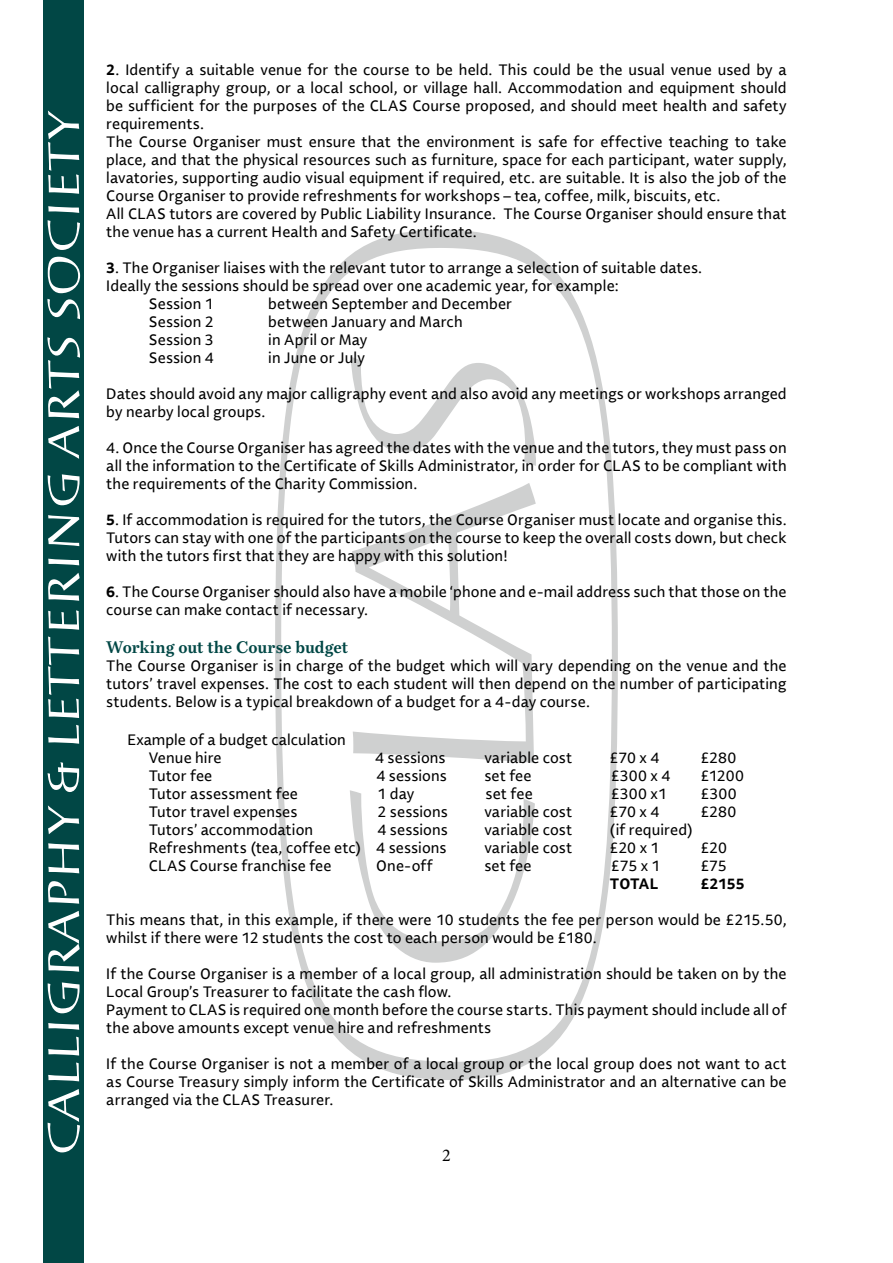
<style>
.page{position:relative;width:893px;height:1263px;background:#fff}
.page>*{position:absolute;margin:0;border:0;box-sizing:border-box;transform-origin:0 0}
.t1{font:18px "Minion Pro";color:#000}
.t2{font:700 16.5px "Bressay Trial";letter-spacing:-.005em;color:#014745}
.t3{font:15px/18px "Lemance Trial";letter-spacing:.01em;color:#000}
.t4{font:700 15px "Lemance Trial";letter-spacing:-.005em;color:#000}
.s1{font-weight:700}
</style>
<div class="page">
<div style="left:44px;top:0;width:40px;height:1263px;background:#014745"></div>
<svg style="left:48px;top:1089px;width:32px;height:63px"></svg>
<svg style="left:48px;top:1062px;width:31px;height:19px"></svg>
<svg style="left:48px;top:1037px;width:31px;height:18px"></svg>
<svg style="left:48px;top:1023px;width:31px;height:7px"></svg>
<svg style="left:48px;top:982px;width:32px;height:31px"></svg>
<svg style="left:48px;top:911px;width:32px;height:61px"></svg>
<svg style="left:48px;top:881px;width:31px;height:23px"></svg>
<svg style="left:48px;top:843px;width:31px;height:30px"></svg>
<svg style="left:48px;top:805px;width:31px;height:29px"></svg>
<svg style="left:48px;top:762px;width:31px;height:30px"></svg>
<svg style="left:48px;top:725px;width:31px;height:19px"></svg>
<svg style="left:48px;top:636px;width:31px;height:82px"></svg>
<svg style="left:48px;top:610px;width:31px;height:20px"></svg>
<svg style="left:48px;top:573px;width:32px;height:28px"></svg>
<svg style="left:48px;top:559px;width:31px;height:6px"></svg>
<svg style="left:48px;top:515px;width:31px;height:31px"></svg>
<svg style="left:48px;top:474px;width:32px;height:31px"></svg>
<svg style="left:48px;top:426px;width:31px;height:33px"></svg>
<svg style="left:47px;top:337px;width:33px;height:81px"></svg>
<svg style="left:47px;top:256px;width:33px;height:63px"></svg>
<svg style="left:48px;top:220px;width:32px;height:30px"></svg>
<svg style="left:48px;top:206px;width:31px;height:7px"></svg>
<svg style="left:48px;top:111px;width:31px;height:83px"></svg>
<svg style="left:275px;top:229px;width:343px;height:851px"></svg>
<svg style="left:350px;top:790px;width:185px;height:173px"></svg>
<svg style="left:352px;top:483px;width:184px;height:280px"></svg>
<svg style="left:351px;top:357px;width:185px;height:109px"></svg>
<p class="t3" style="left:106px;top:61px;width:682px"><span class="s1">2</span>. Identify a suitable venue for the course to be held. This could be the usual venue used by a local calligraphy group, or a local school, or village hall. Accommodation and equipment should be sufficient for the purposes of the CLAS Course proposed, and should meet health and safety requirements.<br>The Course Organiser must ensure that the environment is safe for effective teaching to take place, and that the physical resources such as furniture, space for each participant, water supply, lavatories, supporting audio visual equipment if required, etc. are suitable. It is also the job of the Course Organiser to provide refreshments for workshops – tea, coffee, milk, biscuits, etc.<br>All CLAS tutors are covered by Public Liability Insurance. The Course Organiser should ensure that the venue has a current Health and Safety Certificate.</p>
<p class="t3" style="left:106px;top:259px;width:597px"><span class="s1">3</span>. The Organiser liaises with the relevant tutor to arrange a selection of suitable dates.</p>
<p class="t3" style="left:106px;top:277px;width:514px">Ideally the sessions should be spread over one academic year, for example:</p>
<p class="t3" style="left:149px;top:295px;width:67px">Session 1</p>
<p class="t3" style="left:268px;top:295px;width:245px">between September and December</p>
<p class="t3" style="left:149px;top:313px;width:67px">Session 2</p>
<p class="t3" style="left:268px;top:313px;width:196px">between January and March</p>
<p class="t3" style="left:149px;top:331px;width:67px">Session 3</p>
<p class="t3" style="left:268px;top:331px;width:101px">in April or May</p>
<p class="t3" style="left:149px;top:349px;width:67px">Session 4</p>
<p class="t3" style="left:268px;top:349px;width:98px">in June or July</p>
<p class="t3" style="left:106px;top:385px;width:682px">Dates should avoid any major calligraphy event and also avoid any meetings or workshops arranged by nearby local groups.</p>
<p class="t3" style="left:106px;top:439px;width:682px;text-align:justify">4. Once the Course Organiser has agreed the dates with the venue and the tutors, they must pass on all the information to the Certificate of Skills Administrator, in order for CLAS to be compliant with the requirements of the Charity Commission.</p>
<p class="t3" style="left:106px;top:511px;width:682px;text-align:justify"><span class="s1">5</span>. If accommodation is required for the tutors, the Course Organiser must locate and organise this.<br>Tutors can stay with one of the participants on the course to keep the overall costs down, but check with the tutors first that they are happy with this solution!</p>
<p class="t3" style="left:106px;top:583px;width:682px"><span class="s1">6</span>. The Course Organiser should also have a mobile ‘phone and e-mail address such that those on the course can make contact if necessary.</p>
<p class="t2" style="left:106px;top:637px;width:243px">Working out the Course budget</p>
<p class="t3" style="left:106px;top:657px;width:682px;text-align:justify">The Course Organiser is in charge of the budget which will vary depending on the venue and the tutors’ travel expenses. The cost to each student will then depend on the number of participating students. Below is a typical breakdown of a budget for a 4-day course.</p>
<p class="t3" style="left:149px;top:730px;width:199px;text-indent:-21px">Example of a budget calculation<br>Venue hire</p>
<p class="t3" style="left:375px;top:748px;width:72px">4 sessions</p>
<p class="t3" style="left:484px;top:748px;width:90px">variable cost</p>
<p class="t3" style="left:610px;top:748px;width:51px">£70 x 4</p>
<p class="t3" style="left:700px;top:748px;width:38px">£280</p>
<p class="t3" style="left:149px;top:766px;width:65px">Tutor fee</p>
<p class="t3" style="left:376px;top:766px;width:72px">4 sessions</p>
<p class="t3" style="left:484px;top:766px;width:49px">set fee</p>
<p class="t3" style="left:611px;top:766px;width:61px">£300 x 4</p>
<p class="t3" style="left:700px;top:766px;width:45px">£1200</p>
<p class="t3" style="left:149px;top:784px;width:151px">Tutor assessment fee</p>
<p class="t3" style="left:377px;top:784px;width:38px">1 day</p>
<p class="t3" style="left:485px;top:784px;width:49px">set fee</p>
<p class="t3" style="left:611px;top:784px;width:58px">£300 x1</p>
<p class="t3" style="left:700px;top:784px;width:38px">£300</p>
<p class="t3" style="left:149px;top:802px;width:150px">Tutor travel expenses</p>
<p class="t3" style="left:377px;top:802px;width:72px">2 sessions</p>
<p class="t3" style="left:484px;top:802px;width:90px">variable cost</p>
<p class="t3" style="left:610px;top:802px;width:51px">£70 x 4</p>
<p class="t3" style="left:700px;top:802px;width:38px">£280</p>
<p class="t3" style="left:149px;top:820px;width:166px">Tutors’ accommodation</p>
<p class="t3" style="left:377px;top:820px;width:72px">4 sessions</p>
<p class="t3" style="left:484px;top:820px;width:90px">variable cost</p>
<p class="t3" style="left:610px;top:820px;width:85px">(if required)</p>
<p class="t3" style="left:149px;top:838px;width:299px">Refreshments (tea, coffee etc) 4 sessions</p>
<p class="t3" style="left:484px;top:838px;width:90px">variable cost</p>
<p class="t3" style="left:610px;top:838px;width:51px">£20 x 1</p>
<p class="t3" style="left:700px;top:838px;width:28px">£20</p>
<p class="t3" style="left:149px;top:856px;width:184px">CLAS Course franchise fee</p>
<p class="t3" style="left:376px;top:856px;width:58px">One-off</p>
<p class="t3" style="left:484px;top:856px;width:49px">set fee</p>
<p class="t3" style="left:611px;top:856px;width:51px">£75 x 1</p>
<p class="t3" style="left:700px;top:856px;width:28px">£75</p>
<p class="t4" style="left:610px;top:873px;width:50px">TOTAL</p>
<p class="t4" style="left:700px;top:873px;width:46px">£2155</p>
<p class="t3" style="left:106px;top:910px;width:682px">This means that, in this example, if there were 10 students the fee per person would be £215.50, whilst if there were 12 students the cost to each person would be £180.</p>
<p class="t3" style="left:106px;top:964px;width:682px">If the Course Organiser is a member of a local group, all administration should be taken on by the Local Group’s Treasurer to facilitate the cash flow.<br>Payment to CLAS is required one month before the course starts. This payment should include all of the above amounts except venue hire and refreshments</p>
<p class="t3" style="left:106px;top:1054px;width:682px;text-align:justify">If the Course Organiser is not a member of a local group or the local group does not want to act as Course Treasury simply inform the Certificate of Skills Administrator and an alternative can be arranged via the CLAS Treasurer.</p>
<p class="t1" style="left:442px;top:1143px;width:10px">2</p>
</div>
